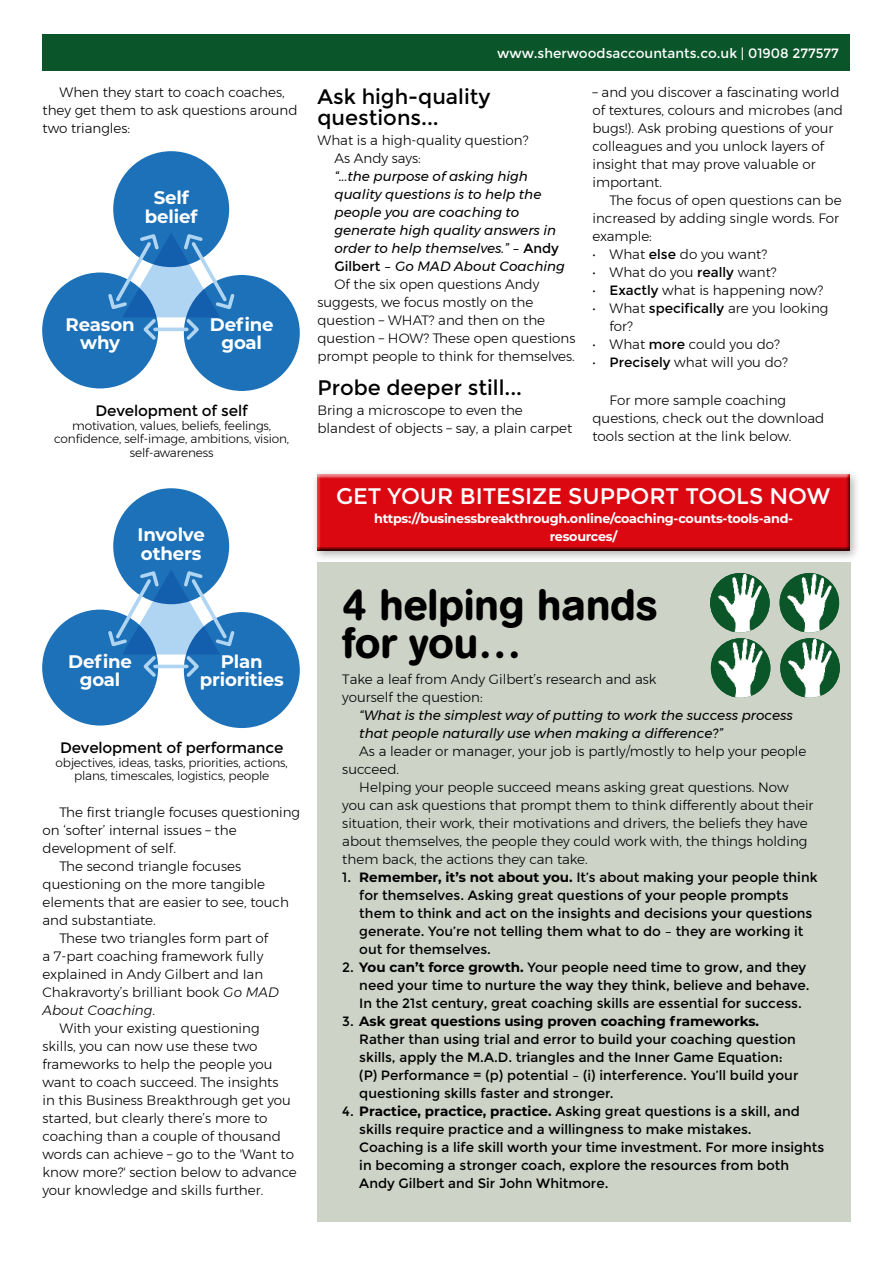
<style>
.page{position:relative;width:893px;height:1263px;background:#fff}
.page>*{position:absolute;margin:0;border:0;box-sizing:border-box;transform-origin:0 0}
.SUBHEAD{font:500 43.5px/37.5px "AG Buch Rounded BQ";color:#000}
.SUBHEAD_SM{font:22.5px "Montserrat";color:#fff}
.SUBHEAD-2{font:21px/21px "Montserrat";color:#000}
.t1{font:700 18.15px/18.1px "Montserrat";letter-spacing:-.01em;color:#fff;text-align:center}
.t2{font:15.15px "Montserrat";letter-spacing:-.01em;color:#000}
.body{font:300 13.5px/18px "Montserrat";color:#000}
.BULLIT{font:13.5px/18px "Montserrat";color:#000}
.QUOTE{font:italic 13.5px/18px "Montserrat";color:#000}
.BULLIT-2{font:300 13.5px/18px "Montserrat";color:#000}
.t3{font:13.5px "Montserrat";color:#fff}
.body-2{font:700 12.75px/18px "Montserrat";letter-spacing:-.02em;color:#fff;text-align:center}
.t4{font:300 12.15px/13.6px "Montserrat";letter-spacing:-.01em;color:#000;text-align:center}
.s1{font-style:italic}
.s2{font-style:normal}
.s3{font-weight:400}
.s4{font-weight:700}
</style>
<div class="page">
<div style="left:43px;top:34px;width:807px;height:36px;background:#0a5529"></div>
<div style="left:317px;top:562px;width:533px;height:660px;background:#cdd3c7"></div>
<img style="left:710px;top:573px;width:60px;height:59px;border-radius:30px">
<img style="left:780px;top:573px;width:59px;height:59px;border-radius:30px">
<img style="left:711px;top:638px;width:59px;height:60px;border-radius:30px">
<img style="left:780px;top:638px;width:60px;height:60px;border-radius:30px">
<div style="left:311px;top:468px;width:550px;height:94px;background:#000;opacity:.3"></div>
<div style="left:312px;top:469px;width:541px;height:82px;background:#fff"></div>
<div style="left:314px;top:472px;width:540px;height:79px;background:#000;opacity:.75"></div>
<div style="left:113px;top:151px;width:116px;height:116px;background:#1d71b8;border-radius:50%"></div>
<div style="left:184px;top:275px;width:116px;height:116px;background:#1d71b8;border-radius:50%"></div>
<div style="left:42px;top:272px;width:116px;height:116px;background:#1d71b8;border-radius:50%"></div>
<svg style="left:106px;top:232px;width:131px;height:111px"></svg>
<div style="left:113px;top:488px;width:116px;height:116px;background:#1d71b8;border-radius:50%"></div>
<div style="left:184px;top:612px;width:116px;height:116px;background:#1d71b8;border-radius:50%"></div>
<div style="left:42px;top:610px;width:116px;height:115px;background:#1d71b8;border-radius:50%"></div>
<svg style="left:107px;top:569px;width:130px;height:111px"></svg>
<p class="body" style="left:43px;top:83px;width:257px;text-indent:17px">When they start to coach coaches, they get them to ask questions around two triangles:</p>
<h3 class="t1" style="left:145px;top:188px;width:54px">Self belief</h3>
<h3 class="t1" style="left:66px;top:314px;width:70px">Reason why</h3>
<h3 class="t1" style="left:210px;top:314px;width:65px">Define goal</h3>
<p class="t2" style="left:96px;top:402px;width:154px">Development of self</p>
<p class="t4" style="left:54px;top:418px;width:236px">motivation, values, beliefs, feelings, confidence, self-image, ambitions, vision, self-awareness</p>
<h3 class="t1" style="left:138px;top:525px;width:69px;text-align:left">Involve others</h3>
<h3 class="t1" style="left:68px;top:651px;width:65px">Define goal</h3>
<h3 class="t1" style="left:200px;top:651px;width:85px">Plan priorities</h3>
<p class="t2" style="left:60px;top:739px;width:225px">Development of performance</p>
<p class="t4" style="left:56px;top:755px;width:234px">objectives, ideas, tasks, priorities, actions, plans, timescales, logistics, people</p>
<p class="body" style="left:43px;top:803px;width:259px;text-indent:17px">The first triangle focuses questioning on ‘softer’ internal issues – the development of self.</p>
<p class="body" style="left:43px;top:857px;width:248px;text-indent:17px">The second triangle focuses questioning on the more tangible elements that are easier to see, touch and substantiate.</p>
<p class="body" style="left:43px;top:929px;width:238px;text-indent:17px">These two triangles form part of a 7-part coaching framework fully explained in Andy Gilbert and Ian<br>Chakravorty’s brilliant book <span class="s1">Go MAD<br>About Coaching</span>.</p>
<p class="body" style="left:43px;top:1019px;width:256px;text-indent:17px">With your existing questioning<br>skills, you can now use these two frameworks to help the people you want to coach succeed. The insights<br>in this Business Breakthrough get you started, but clearly there’s more to coaching than a couple of thousand words can achieve – go to the 'Want to know more?' section below to advance your knowledge and skills further.</p>
<p class="t3" style="left:497px;top:45px;width:343px">www.sherwoodsaccountants.co.uk | 01908 277577</p>
<p class="SUBHEAD-2" style="left:317px;top:87px;width:175px">Ask high-quality questions...</p>
<p class="body" style="left:317px;top:131px;width:212px">What is a high-quality question?</p>
<p class="body" style="left:334px;top:149px;width:88px">As Andy says:</p>
<p class="QUOTE" style="left:334px;top:168px;width:232px">“...the purpose of asking high quality questions is to help the people you are coaching to generate high quality answers in order to help themselves.” <span class="s2">– Andy<br>Gilbert –</span> Go MAD About Coaching</p>
<p class="body" style="left:317px;top:275px;width:259px;text-indent:17px">Of the six open questions Andy suggests, we focus mostly on the question – WHAT? and then on the question – HOW? These open questions prompt people to think for themselves.</p>
<p class="SUBHEAD-2" style="left:317px;top:378px;width:206px">Probe deeper still...</p>
<p class="body" style="left:317px;top:401px;width:256px">Bring a microscope to even the blandest of objects – say, a plain carpet</p>
<p class="body" style="left:592px;top:83px;width:252px">– and you discover a fascinating world of textures, colours and microbes (and bugs!). Ask probing questions of your colleagues and you unlock layers of insight that may prove valuable or important.</p>
<p class="body" style="left:592px;top:191px;width:251px;text-indent:17px">The focus of open questions can be increased by adding single words. For example:</p>
<p class="BULLIT-2" style="left:592px;top:245px;width:176px">• What <span class="s3">else</span> do you want?</p>
<p class="BULLIT-2" style="left:592px;top:263px;width:186px">• What do you <span class="s3">really</span> want?</p>
<p class="BULLIT-2" style="left:592px;top:281px;width:232px">• <span class="s3">Exactly</span> what is happening now?</p>
<p class="BULLIT-2" style="left:609px;top:299px;width:220px;text-indent:-17px">• What <span class="s3">specifically</span> are you looking for?</p>
<p class="BULLIT-2" style="left:592px;top:335px;width:189px">• What <span class="s3">more</span> could you do?</p>
<p class="BULLIT-2" style="left:592px;top:353px;width:197px">• <span class="s3">Precisely</span> what will you do?</p>
<p class="body" style="left:592px;top:391px;width:233px;text-indent:17px">For more sample coaching questions, check out the download tools section at the link below.</p>
<p class="SUBHEAD_SM" style="left:336px;top:483px;width:496px">GET YOUR BITESIZE SUPPORT TOOLS NOW</p>
<p class="body-2" style="left:374px;top:508px;width:420px">https://businessbreakthrough.online/coaching-counts-tools-and&shy;resources/</p>
<p class="SUBHEAD" style="left:342px;top:587px;width:317px">4 helping hands for you…</p>
<p class="body" style="left:342px;top:670px;width:316px">Take a leaf from Andy Gilbert’s research and ask yourself the question:</p>
<p class="QUOTE" style="left:359px;top:706px;width:435px">“What is the simplest way of putting to work the success process that people naturally use when making a difference?”</p>
<p class="body" style="left:342px;top:742px;width:466px;text-indent:17px">As a leader or manager, your job is partly/mostly to help your people succeed.</p>
<p class="body" style="left:342px;top:778px;width:473px;text-indent:17px">Helping your people succeed means asking great questions. Now you can ask questions that prompt them to think differently about their situation, their work, their motivations and drivers, the beliefs they have about themselves, the people they could work with, the things holding them back, the actions they can take.</p>
<p class="BULLIT" style="left:359px;top:868px;width:460px;text-indent:-17px">1. <span class="s4">Remember, it’s not about you.</span> It’s about making your people think for themselves. Asking great questions of your people prompts them to think and act on the insights and decisions your questions generate. You’re not telling them what to do – they are working it out for themselves.</p>
<p class="BULLIT" style="left:342px;top:958px;width:469px;text-align:right">2. <span class="s4">You can’t force growth.</span> Your people need time to grow, and they need your time to nurture the way they think, believe and behave.</p>
<p class="BULLIT" style="left:359px;top:994px;width:444px">In the 21st century, great coaching skills are essential for success.</p>
<p class="BULLIT" style="left:359px;top:1012px;width:441px;text-indent:-17px">3. <span class="s4">Ask great questions using proven coaching frameworks.<br></span>Rather than using trial and error to build your coaching question skills, apply the M.A.D. triangles and the Inner Game Equation: (P) Performance = (p) potential – (i) interference. You’ll build your questioning skills faster and stronger.</p>
<p class="BULLIT" style="left:359px;top:1102px;width:442px;text-indent:-17px">4. <span class="s4">Practice, practice, practice.</span> Asking great questions is a skill, and skills require practice and a willingness to make mistakes.</p>
<p class="BULLIT" style="left:359px;top:1138px;width:466px">Coaching is a life skill worth your time investment. For more insights in becoming a stronger coach, explore the resources from both<br>Andy Gilbert and Sir John Whitmore.</p>
</div>
